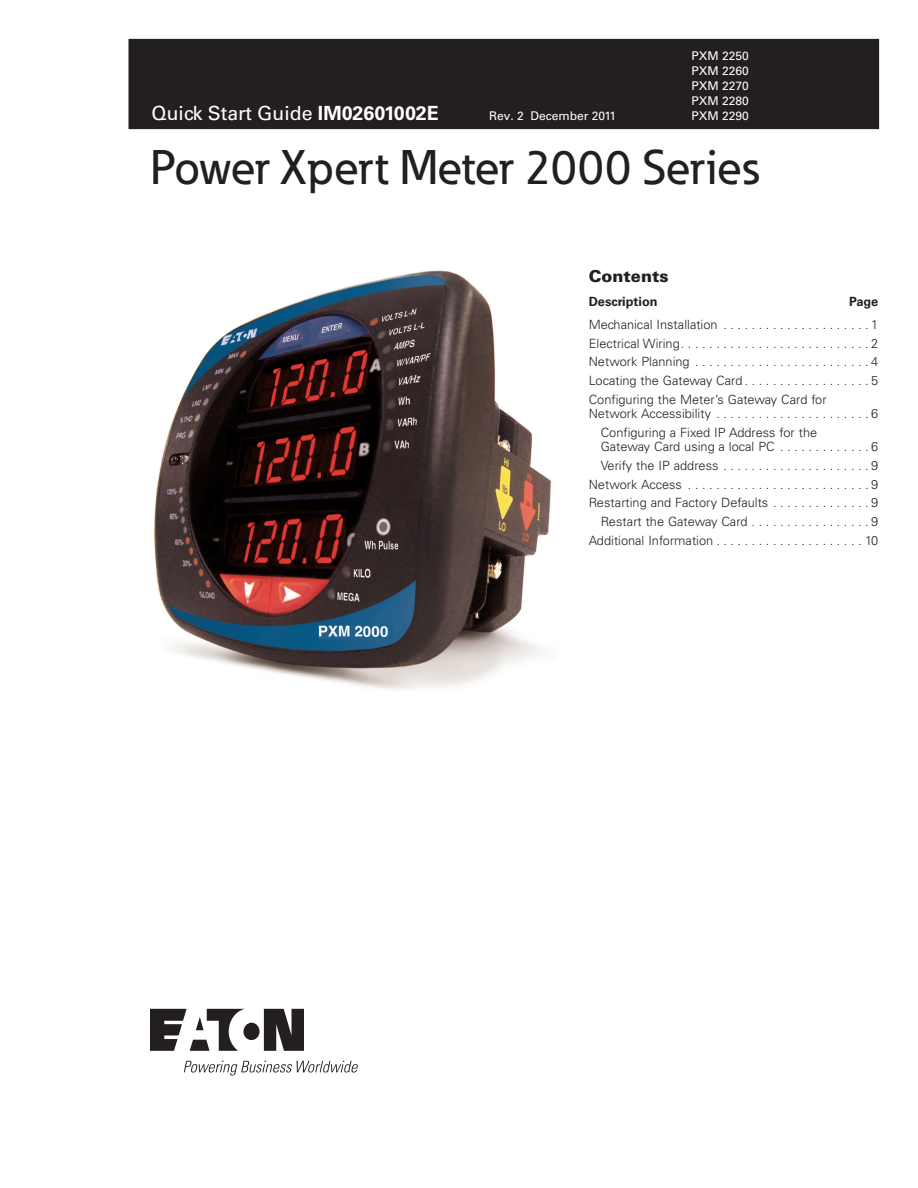
<style>
.page{position:relative;width:918px;height:1188px;background:#fff}
.page>*{position:absolute;margin:0;border:0;box-sizing:border-box;transform-origin:0 0}
._00_Product{font:500 48px "Eaton";letter-spacing:-.005em;color:#231f20}
._00_Application{font:19.5px "Univers";color:#fff}
.t1{font:900 16.5px "Univers";color:#231f20}
._10_TOC2__1_column{font:300 12.75px/14.2px "Univers";color:#231f20}
._10_TOC3__1_column{font:300 12.75px/14.2px "Univers";color:#231f20}
.t2{font:700 12.75px "Univers";color:#231f20}
._00_Brand{font:12px "Univers";color:#fff}
._00_Brand_Effective{font:12px "Univers";color:#fff}
.s1{font-weight:700}
</style>
<div class="page">
<div style="left:129px;top:39px;width:750px;height:90px;background:#231f20"></div>
<svg style="left:150px;top:1009px;width:154px;height:42px"></svg>
<svg style="left:184px;top:1061px;width:174px;height:15px"></svg>
<img style="left:153px;top:270px;width:398px;height:420px">
<p class="_00_Brand" style="left:691px;top:49px;width:59px">PXM 2250</p>
<p class="_00_Brand" style="left:691px;top:64px;width:59px">PXM 2260</p>
<p class="_00_Brand" style="left:691px;top:79px;width:59px">PXM 2270</p>
<p class="_00_Brand" style="left:691px;top:94px;width:59px">PXM 2280</p>
<p class="_00_Application" style="left:152px;top:101px;width:289px">Quick Start Guide <span class="s1">IM02601002E</span></p>
<p class="_00_Brand" style="left:691px;top:109px;width:59px">PXM 2290</p>
<p class="_00_Product" style="left:150px;top:138px;width:610px">Power Xpert Meter 2000 Series</p>
<p class="_00_Brand_Effective" style="left:489px;top:109px;width:129px">Rev. 2 December 2011</p>
<p class="t1" style="left:589px;top:265px;width:81px">Contents</p>
<p class="t2" style="left:589px;top:294px;width:70px">Description</p>
<p class="t2" style="left:849px;top:294px;width:30px">Page</p>
<p class="_10_TOC2__1_column" style="left:589px;top:317px;width:291px">Mechanical Installation . . . . . . . . . . . . . . . . . . . . 1</p>
<p class="_10_TOC2__1_column" style="left:589px;top:336px;width:291px">Electrical Wiring . . . . . . . . . . . . . . . . . . . . . . . . . . 2</p>
<p class="_10_TOC2__1_column" style="left:589px;top:355px;width:291px">Network Planning . . . . . . . . . . . . . . . . . . . . . . . . 4</p>
<p class="_10_TOC2__1_column" style="left:589px;top:373px;width:291px">Locating the Gateway Card . . . . . . . . . . . . . . . . . 5</p>
<p class="_10_TOC2__1_column" style="left:589px;top:392px;width:291px">Configuring the Meter’s Gateway Card for<br>Network Accessibility . . . . . . . . . . . . . . . . . . . . . 6</p>
<p class="_10_TOC3__1_column" style="left:601px;top:425px;width:279px">Configuring a Fixed IP Address for the<br>Gateway Card using a local PC . . . . . . . . . . . . 6</p>
<p class="_10_TOC3__1_column" style="left:601px;top:458px;width:279px">Verify the IP address . . . . . . . . . . . . . . . . . . . . 9</p>
<p class="_10_TOC2__1_column" style="left:589px;top:477px;width:291px">Network Access . . . . . . . . . . . . . . . . . . . . . . . . . 9</p>
<p class="_10_TOC2__1_column" style="left:589px;top:496px;width:291px">Restarting and Factory Defaults . . . . . . . . . . . . . 9</p>
<p class="_10_TOC3__1_column" style="left:601px;top:514px;width:279px">Restart the Gateway Card . . . . . . . . . . . . . . . . 9</p>
<p class="_10_TOC2__1_column" style="left:589px;top:533px;width:291px">Additional Information . . . . . . . . . . . . . . . . . . . . 10</p>
</div>
